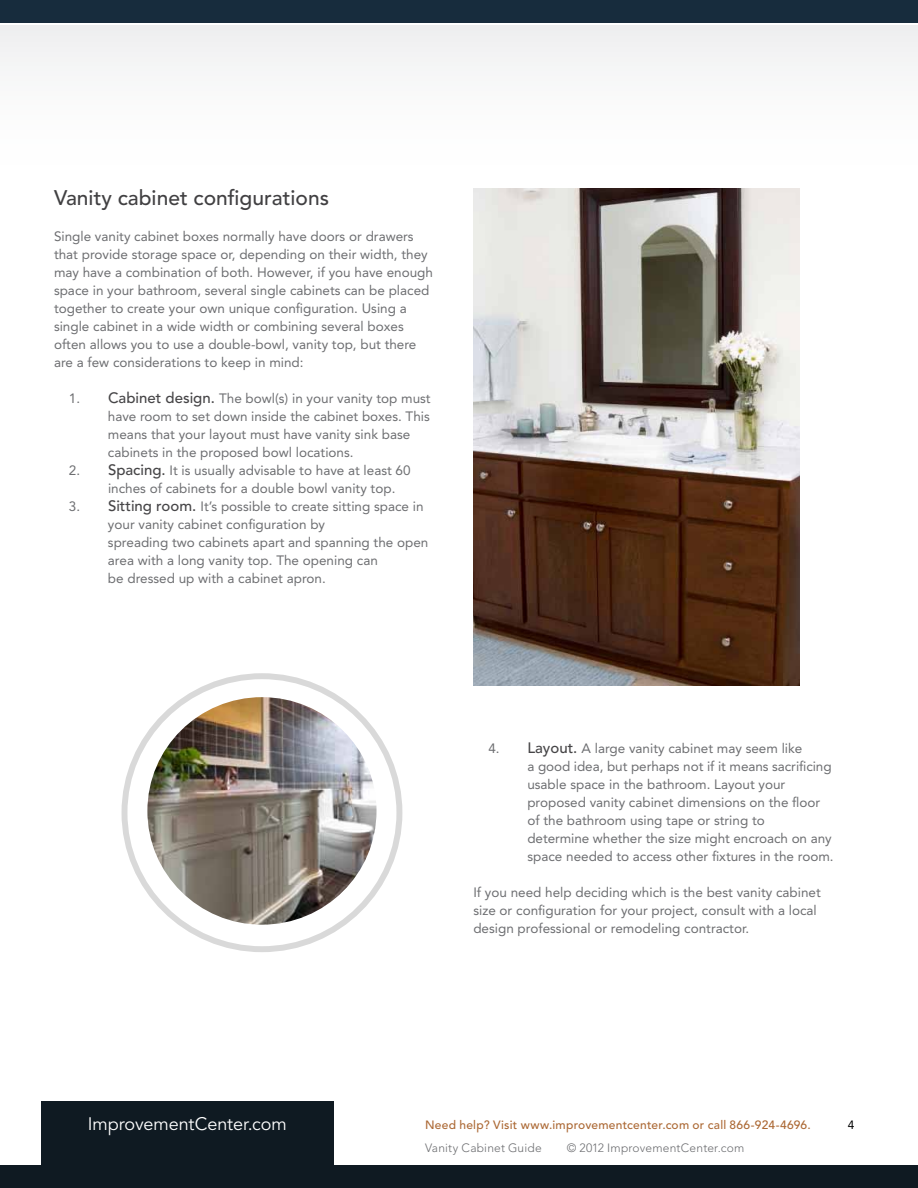
<style>
.page{position:relative;width:918px;height:1188px;background:#fff}
.page>*{position:absolute;margin:0;border:0;box-sizing:border-box;transform-origin:0 0}
.t1{font:500 21px "Avenir";color:#414042}
.t2{font:18px "Avenir";letter-spacing:-.005em;color:#fff}
.t3{font:13.5px/18px "Avenir";color:#6d6e71}
.t4{font:500 12px "Avenir";letter-spacing:.02em;color:#ac6935}
.t5{font:300 12px "Avenir";letter-spacing:.015em;color:#6d6e71}
.t6{font:12px "Avenir";color:#000}
.s1{font-weight:500;font-size:15px;color:#464547}
</style>
<div class="page">
<div style="left:0;top:0;width:918px;height:22px;background:#172c3d"></div>
<div style="left:0;top:1166px;width:918px;height:22px;background:#0f1a22"></div>
<div style="left:41px;top:1101px;width:293px;height:76px;background:#0f1a22"></div>
<div style="left:0;top:26px;width:918px;height:325px;background:linear-gradient(to right,#fcfcfd,#f9f9f9)"></div>
<img style="left:147px;top:697px;width:230px;height:228px">
<div style="left:121px;top:673px;width:281px;height:279px;border:6px solid #000;border-radius:50%"></div>
<img style="left:473px;top:189px;width:327px;height:497px">
<h1 class="t1" style="left:54px;top:185px;width:277px">Vanity cabinet configurations</h1>
<p class="t3" style="left:54px;top:227px;width:381px">Single vanity cabinet boxes normally have doors or drawers that provide storage space or, depending on their width, they may have a combination of both. However, if you have enough space in your bathroom, several single cabinets can be placed together to create your own unique configuration. Using a single cabinet in a wide width or combining several boxes often allows you to use a double-bowl, vanity top, but there are a few considerations to keep in mind:</p>
<p class="t3" style="left:108px;top:389px;width:324px;text-indent:-39px">1. <span class="s1">Cabinet design.</span> The bowl(s) in your vanity top must have room to set down inside the cabinet boxes. This means that your layout must have vanity sink base cabinets in the proposed bowl locations.</p>
<p class="t3" style="left:108px;top:461px;width:304px;text-indent:-39px">2. <span class="s1">Spacing.</span> It is usually advisable to have at least 60 inches of cabinets for a double bowl vanity top.</p>
<p class="t3" style="left:108px;top:497px;width:322px;text-indent:-39px">3. <span class="s1">Sitting room.</span> It’s possible to create sitting space in your vanity cabinet configuration by<br>spreading two cabinets apart and spanning the open area with a long vanity top. The opening can<br>be dressed up with a cabinet apron.</p>
<p class="t3" style="left:527px;top:740px;width:308px;text-indent:-39px">4. <span class="s1">Layout.</span> A large vanity cabinet may seem like<br>a good idea, but perhaps not if it means sacrificing usable space in the bathroom. Layout your proposed vanity cabinet dimensions on the floor of the bathroom using tape or string to<br>determine whether the size might encroach on any space needed to access other fixtures in the room.</p>
<p class="t3" style="left:473px;top:884px;width:349px">If you need help deciding which is the best vanity cabinet size or configuration for your project, consult with a local design professional or remodeling contractor.</p>
<h2 class="t2" style="left:88px;top:1114px;width:201px">ImprovementCenter.com</h2>
<p class="t4" style="left:425px;top:1118px;width:387px">Need help? Visit www.improvementcenter.com or call 866-924-4696.</p>
<p class="t6" style="left:848px;top:1118px;width:8px">4</p>
<p class="t5" style="left:425px;top:1140px;width:118px">Vanity Cabinet Guide</p>
<p class="t5" style="left:567px;top:1140px;width:179px">© 2012 ImprovementCenter.com</p>
</div>
